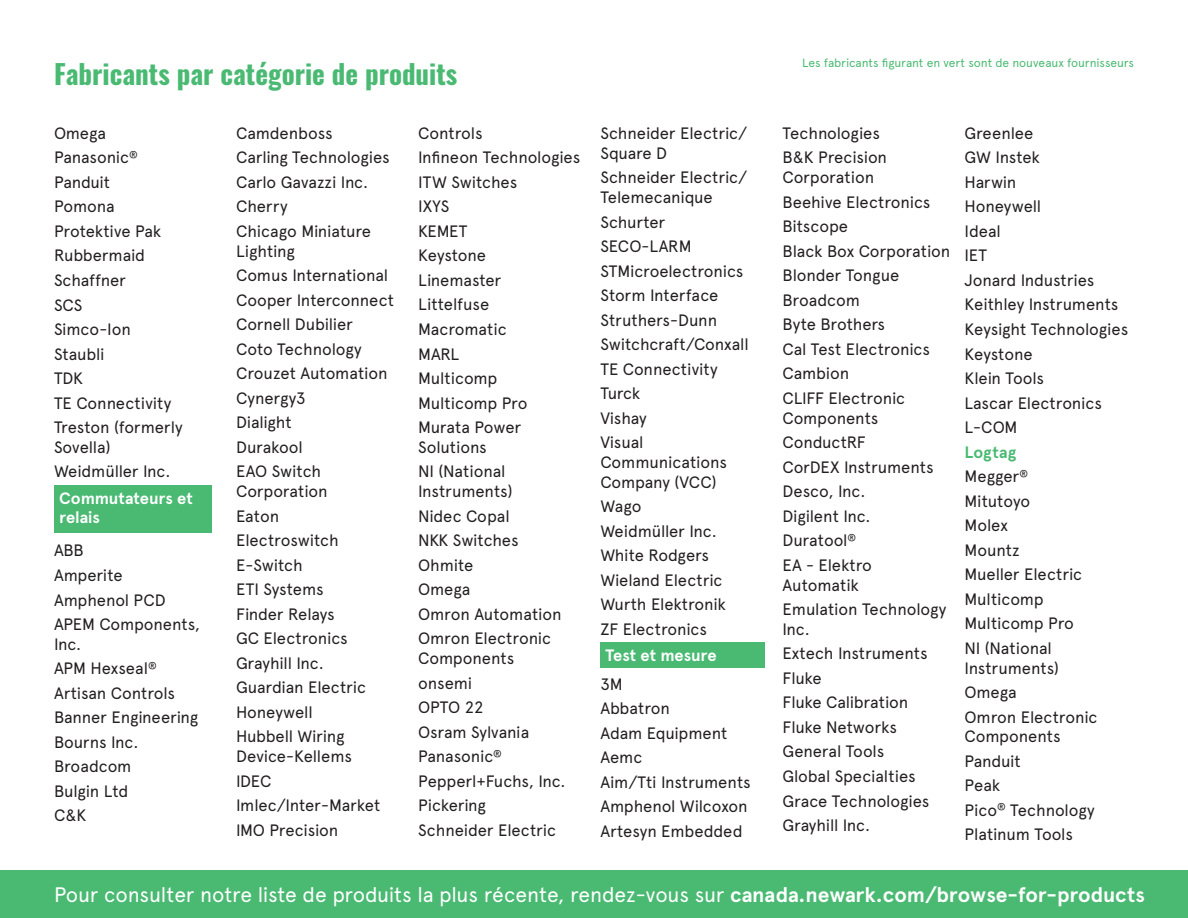
<style>
.page{position:relative;width:1188px;height:918px;background:#fff}
.page>*{position:absolute;margin:0;border:0;box-sizing:border-box;transform-origin:0 0}
.t1{font:27px "Oswald";color:#4aba73}
.t2{font:21px "Apercu Avnet";letter-spacing:-.01em;color:#fff}
.t3{font:16.5px/24.5px "Apercu Avnet";letter-spacing:-.01em;color:#231f20}
.t4{font:700 16.5px/19.8px "Apercu Avnet";color:#fff}
.t5{font:12px "Apercu Avnet";letter-spacing:-.005em;color:#4aba73}
.s1{font-weight:700;color:#4aba73}
.s2{font-weight:700}
</style>
<div class="page">
<div style="left:0;top:870px;width:1188px;height:48px;background:#4aba73"></div>
<div style="left:54px;top:485px;width:158px;height:48px;background:#4aba73"></div>
<div style="left:600px;top:643px;width:165px;height:25px;background:#4aba73"></div>
<h1 class="t1" style="left:54px;top:50px;width:405px">Fabricants par catégorie de produits</h1>
<p class="t5" style="left:802px;top:54px;width:333px">Les fabricants figurant en vert sont de nouveaux fournisseurs</p>
<p class="t3" style="left:54px;top:119px;width:130px">Omega<br>Panasonic<sup>®<br></sup>Panduit<br>Pomona<br>Protektive Pak<br>Rubbermaid<br>Schaffner<br>SCS<br>Simco-Ion<br>Staubli<br>TDK<br>TE Connectivity<br>Treston (formerly</p>
<p class="t3" style="left:54px;top:434px;width:118px">Sovella)<br>Weidmüller Inc.</p>
<p class="t4" style="left:59px;top:487px;width:135px">Commutateurs et relais</p>
<p class="t3" style="left:54px;top:537px;width:148px">ABB<br>Amperite<br>Amphenol PCD<br>APEM Components,</p>
<p class="t3" style="left:54px;top:630px;width:146px">Inc.<br>APM Hexseal<sup>®<br></sup>Artisan Controls<br>Banner Engineering<br>Bourns Inc.<br>Broadcom<br>Bulgin Ltd<br>C&amp;K</p>
<p class="t3" style="left:236px;top:119px;width:155px">Camdenboss<br>Carling Technologies<br>Carlo Gavazzi Inc.<br>Cherry<br>Chicago Miniature</p>
<p class="t3" style="left:236px;top:237px;width:159px">Lighting<br>Comus International<br>Cooper Interconnect<br>Cornell Dubilier<br>Coto Technology<br>Crouzet Automation<br>Cynergy3<br>Dialight<br>Durakool<br>EAO Switch</p>
<p class="t3" style="left:236px;top:478px;width:131px">Corporation<br>Eaton<br>Electroswitch<br>E-Switch<br>ETI Systems<br>Finder Relays<br>GC Electronics<br>Grayhill Inc.<br>Guardian Electric<br>Honeywell<br>Hubbell Wiring</p>
<p class="t3" style="left:236px;top:743px;width:146px">Device-Kellems<br>IDEC<br>Imlec/Inter-Market<br>IMO Precision</p>
<p class="t3" style="left:418px;top:119px;width:164px">Controls<br>Infineon Technologies<br>ITW Switches<br>IXYS<br>KEMET<br>Keystone<br>Linemaster<br>Littelfuse<br>Macromatic<br>MARL<br>Multicomp<br>Multicomp Pro<br>Murata Power</p>
<p class="t3" style="left:418px;top:433px;width:89px">Solutions<br>NI (National</p>
<p class="t3" style="left:418px;top:478px;width:145px">Instruments)<br>Nidec Copal<br>NKK Switches<br>Ohmite<br>Omega<br>Omron Automation<br>Omron Electronic</p>
<p class="t3" style="left:418px;top:645px;width:149px">Components onsemi<br>OPTO 22<br>Osram Sylvania<br>Panasonic<sup>®<br></sup>Pepperl+Fuchs, Inc.<br>Pickering<br>Schneider Electric</p>
<p class="t3" style="left:600px;top:122px;width:148px;line-height:19.8px">Schneider Electric/<br>Square D</p>
<p class="t3" style="left:600px;top:166px;width:148px;line-height:19.8px">Schneider Electric/<br>Telemecanique</p>
<p class="t3" style="left:600px;top:208px;width:150px">Schurter<br>SECO-LARM<br>STMicroelectronics<br>Storm Interface<br>Struthers-Dunn<br>Switchcraft/Conxall<br>TE Connectivity<br>Turck<br>Vishay<br>Visual</p>
<p class="t3" style="left:600px;top:451px;width:128px;line-height:19.8px">Communications<br>Company (VCC)</p>
<p class="t3" style="left:600px;top:493px;width:127px">Wago<br>Weidmüller Inc.<br>White Rodgers<br>Wieland Electric<br>Wurth Elektronik<br>ZF Electronics</p>
<p class="t4" style="left:605px;top:644px;width:113px">Test et mesure</p>
<p class="t3" style="left:600px;top:670px;width:152px">3M<br>Abbatron<br>Adam Equipment<br>Aemc<br>Aim/Tti Instruments<br>Amphenol Wilcoxon<br>Artesyn Embedded</p>
<p class="t3" style="left:783px;top:119px;width:106px">Technologies<br>B&amp;K Precision</p>
<p class="t3" style="left:783px;top:164px;width:169px">Corporation<br>Beehive Electronics<br>Bitscope<br>Black Box Corporation<br>Blonder Tongue<br>Broadcom<br>Byte Brothers<br>Cal Test Electronics<br>Cambion<br>CLIFF Electronic</p>
<p class="t3" style="left:783px;top:404px;width:153px">Components<br>ConductRF<br>CorDEX Instruments<br>Desco, Inc.<br>Digilent Inc.<br>Duratool<sup>®<br></sup>EA - Elektro</p>
<p class="t3" style="left:783px;top:571px;width:166px">Automatik<br>Emulation Technology</p>
<p class="t3" style="left:783px;top:616px;width:148px">Inc.<br>Extech Instruments<br>Fluke<br>Fluke Calibration<br>Fluke Networks<br>General Tools<br>Global Specialties<br>Grace Technologies<br>Grayhill Inc.</p>
<p class="t3" style="left:965px;top:119px;width:165px">Greenlee<br>GW Instek<br>Harwin<br>Honeywell<br>Ideal<br>IET<br>Jonard Industries<br>Keithley Instruments<br>Keysight Technologies<br>Keystone<br>Klein Tools<br>Lascar Electronics<br>L-COM</p>
<p class="t3" style="left:965px;top:438px;width:119px"><span class="s1">Logtag<br></span>Megger<sup>®<br></sup>Mitutoyo<br>Molex<br>Mountz<br>Mueller Electric<br>Multicomp<br>Multicomp Pro<br>NI (National</p>
<p class="t3" style="left:965px;top:654px;width:134px">Instruments)<br>Omega<br>Omron Electronic</p>
<p class="t3" style="left:965px;top:723px;width:132px">Components<br>Panduit<br>Peak<br>Pico<sup>®</sup> Technology<br>Platinum Tools</p>
<p class="t2" style="left:54px;top:878px;width:1093px">Pour consulter notre liste de produits la plus récente, rendez-vous sur <span class="s2">canada.newark.com/browse-for-products</span></p>
</div>
